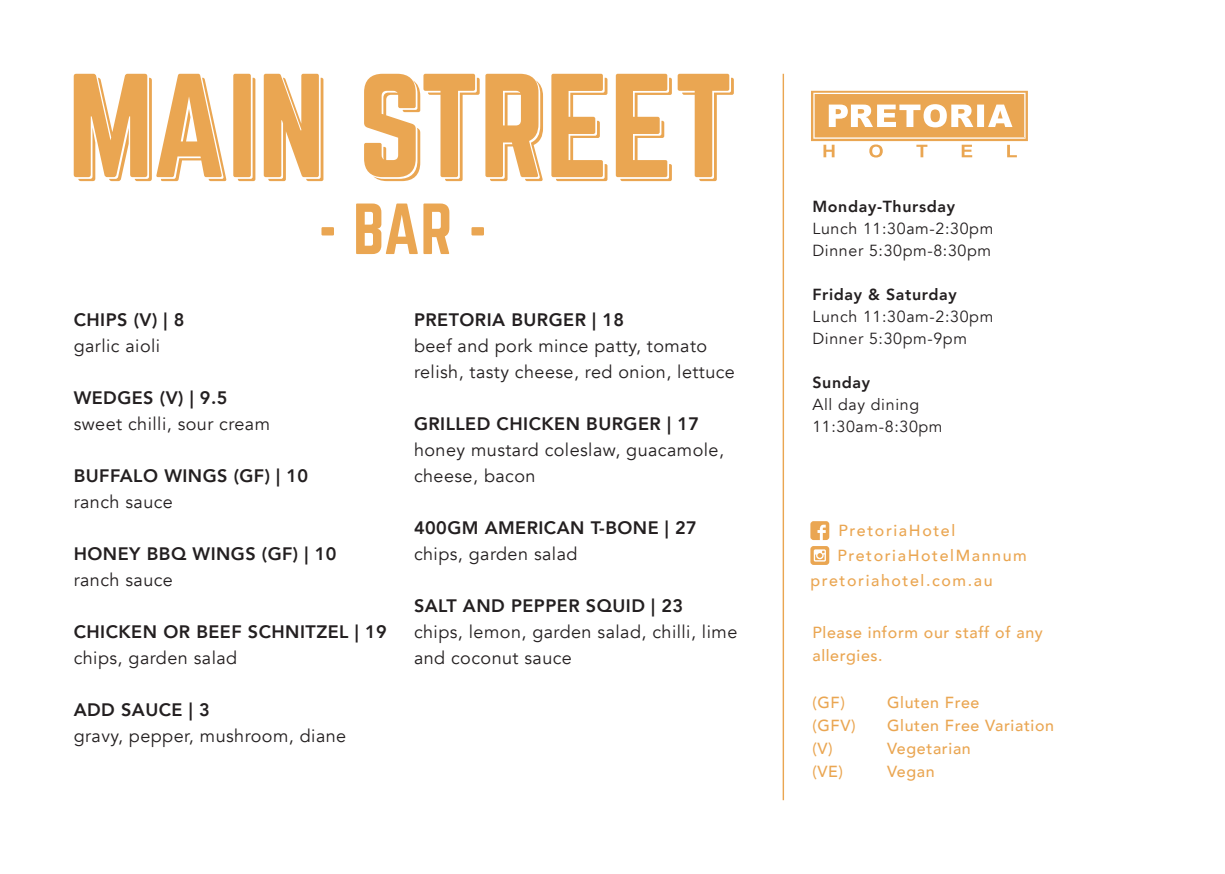
<style>
.page{position:relative;width:1225px;height:874px;background:#fff}
.page>*{position:absolute;margin:0;border:0;box-sizing:border-box;transform-origin:0 0}
.body_copy{font:18px/26px "Avenir";letter-spacing:.025em;color:#231f20}
.body_copy-2{font:800 18px "Avenir";letter-spacing:.025em;color:#231f20}
.body_copy-3{font:16px "Avenir";letter-spacing:.04em;color:#231f20}
.body_copy-4{font:500 16px/23.2px "Avenir";letter-spacing:.04em;color:#eaa652}
.body_copy-5{font:500 16px "Avenir";letter-spacing:.1em;color:#eaa652}
.body_copy-6{font:800 16px "Avenir";letter-spacing:.04em;color:#231f20}
</style>
<div class="page">
<hr style="left:782px;top:74px;width:2px;height:725px;background:#eaa652">
<svg style="left:811px;top:91px;width:217px;height:66px"></svg>
<svg style="left:74px;top:74px;width:660px;height:180px"></svg>
<svg style="left:810px;top:521px;width:19px;height:18px"></svg>
<svg style="left:810px;top:546px;width:19px;height:18px"></svg>
<p class="body_copy-2" style="left:74px;top:305px;width:112px">CHIPS (V) | 8</p>
<p class="body_copy" style="left:74px;top:333px;width:88px">garlic aioli</p>
<p class="body_copy-2" style="left:74px;top:383px;width:155px">WEDGES (V) | 9.5</p>
<p class="body_copy" style="left:74px;top:411px;width:198px">sweet chilli, sour cream</p>
<p class="body_copy-2" style="left:74px;top:461px;width:236px">BUFFALO WINGS (GF) | 10</p>
<p class="body_copy" style="left:74px;top:489px;width:101px">ranch sauce</p>
<p class="body_copy-2" style="left:74px;top:539px;width:264px">HONEY BBQ WINGS (GF) | 10</p>
<p class="body_copy" style="left:74px;top:567px;width:101px">ranch sauce</p>
<p class="body_copy-2" style="left:74px;top:617px;width:314px">CHICKEN OR BEEF SCHNITZEL | 19</p>
<p class="body_copy" style="left:74px;top:645px;width:165px">chips, garden salad</p>
<p class="body_copy-2" style="left:74px;top:695px;width:138px">ADD SAUCE | 3</p>
<p class="body_copy" style="left:74px;top:723px;width:274px">gravy, pepper, mushroom, diane</p>
<p class="body_copy-2" style="left:414px;top:305px;width:212px">PRETORIA BURGER | 18</p>
<p class="body_copy" style="left:414px;top:333px;width:322px">beef and pork mince patty, tomato relish, tasty cheese, red onion, lettuce</p>
<p class="body_copy-2" style="left:414px;top:409px;width:287px">GRILLED CHICKEN BURGER | 17</p>
<p class="body_copy" style="left:414px;top:437px;width:311px">honey mustard coleslaw, guacamole, cheese, bacon</p>
<p class="body_copy-2" style="left:414px;top:513px;width:284px">400GM AMERICAN T-BONE | 27</p>
<p class="body_copy" style="left:414px;top:541px;width:165px">chips, garden salad</p>
<p class="body_copy-2" style="left:414px;top:591px;width:271px">SALT AND PEPPER SQUID | 23</p>
<p class="body_copy" style="left:414px;top:619px;width:325px">chips, lemon, garden salad, chilli, lime and coconut sauce</p>
<p class="body_copy-6" style="left:812px;top:194px;width:144px">Monday-Thursday</p>
<p class="body_copy-3" style="left:812px;top:219px;width:182px">Lunch 11:30am-2:30pm</p>
<p class="body_copy-3" style="left:812px;top:241px;width:180px">Dinner 5:30pm-8:30pm</p>
<p class="body_copy-6" style="left:812px;top:282px;width:146px">Friday &amp; Saturday</p>
<p class="body_copy-3" style="left:812px;top:307px;width:182px">Lunch 11:30am-2:30pm</p>
<p class="body_copy-3" style="left:812px;top:329px;width:156px">Dinner 5:30pm-9pm</p>
<p class="body_copy-6" style="left:812px;top:370px;width:59px">Sunday</p>
<p class="body_copy-3" style="left:812px;top:395px;width:108px">All day dining</p>
<p class="body_copy-3" style="left:812px;top:417px;width:132px">11:30am-8:30pm</p>
<p class="body_copy-5" style="left:838px;top:516px;width:118px">PretoriaHotel</p>
<p class="body_copy-5" style="left:837px;top:541px;width:191px">PretoriaHotelMannum</p>
<p class="body_copy-5" style="left:810px;top:565px;width:184px">pretoriahotel.com.au</p>
<p class="body_copy-4" style="left:812px;top:619px;width:232px">Please inform our staff of any allergies.</p>
<p class="body_copy-4" style="left:812px;top:689px;width:34px">(GF)</p>
<p class="body_copy-4" style="left:887px;top:689px;width:94px">Gluten Free</p>
<p class="body_copy-4" style="left:812px;top:712px;width:45px">(GFV)</p>
<p class="body_copy-4" style="left:887px;top:712px;width:168px">Gluten Free Variation</p>
<p class="body_copy-4" style="left:812px;top:735px;width:22px">(V)</p>
<p class="body_copy-4" style="left:887px;top:735px;width:85px">Vegetarian</p>
<p class="body_copy-4" style="left:812px;top:758px;width:32px">(VE)</p>
<p class="body_copy-4" style="left:887px;top:758px;width:49px">Vegan</p>
</div>
